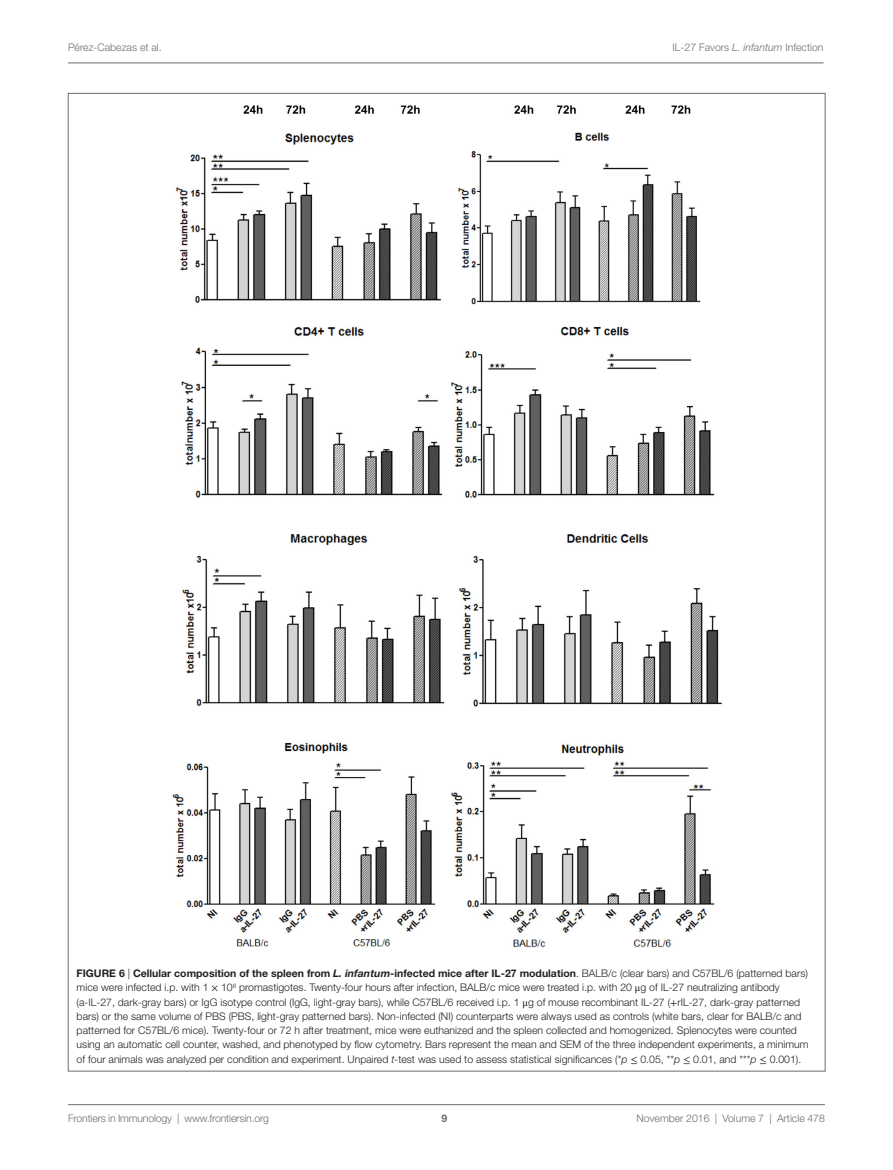
<style>
.page{position:relative;width:893px;height:1170px;background:#fff}
.page>*{position:absolute;margin:0;border:0;box-sizing:border-box;transform-origin:0 0}
.t1{font:300 10.5px/14.2px "Helvetica Neue LT Std";color:#231f20}
.t2{font:300 10.5px "Helvetica Neue LT Std";color:#6c6d70}
.t3{font:700 10.5px "Helvetica Neue LT Std";color:#6c6d70}
.s1{font-style:italic}
.s2{font-weight:700}
.s3{font-weight:700;font-style:italic}
.s4{font-family:"STIX General";font-weight:400}
</style>
<div class="page">
<img style="left:172px;top:105px;width:550px;height:842px">
<hr style="left:68px;top:1104px;width:757px;height:1px;background:#6c6d70">
<hr style="left:68px;top:63px;width:756px;height:1px;background:#6c6d70">
<p class="t2" style="left:68px;top:41px;width:95px">Pérez-Cabezas et al.</p>
<p class="t2" style="left:673px;top:41px;width:152px">IL-27 Favors <span class="s1">L. infantum</span> Infection</p>
<p class="t1" style="left:77px;top:965px;width:733px"><span class="s2">Figure 6</span> | <span class="s2">Cellular composition of the spleen from</span> <span class="s3">L. infantum</span><span class="s2">-infected mice after IL-27 modulation</span>. BALB/c (clear bars) and C57BL/6 (patterned bars) mice were infected i.p. with 1 <span class="s4">×</span> 10<sup>8</sup> promastigotes. Twenty-four hours after infection, BALB/c mice were treated i.p. with 20 <span class="s4">μ</span>g of IL-27 neutralizing antibody (a-IL-27, dark-gray bars) or IgG isotype control (IgG, light-gray bars), while C57BL/6 received i.p. 1 <span class="s4">μ</span>g of mouse recombinant IL-27 (<span class="s4">+</span>rIL-27, dark-gray patterned bars) or the same volume of PBS (PBS, light-gray patterned bars). Non-infected (NI) counterparts were always used as controls (white bars, clear for BALB/c and patterned for C57BL/6 mice). Twenty-four or 72 h after treatment, mice were euthanized and the spleen collected and homogenized. Splenocytes were counted using an automatic cell counter, washed, and phenotyped by flow cytometry. Bars represent the mean and SEM of the three independent experiments, a minimum of four animals was analyzed per condition and experiment. Unpaired <span class="s1">t-</span>test was used to assess statistical significances (*<span class="s1">p</span> <span class="s4">≤</span> 0.05, **<span class="s1">p</span> <span class="s4">≤</span> 0.01, and ***<span class="s1">p</span> <span class="s4">≤</span> 0.001).</p>
<p class="t2" style="left:68px;top:1111px;width:203px">Frontiers in Immunology | www.frontiersin.org</p>
<p class="t2" style="left:636px;top:1111px;width:190px">November 2016 | Volume 7 | Article 478</p>
<p class="t3" style="left:441px;top:1111px;width:7px">9</p>
</div>
